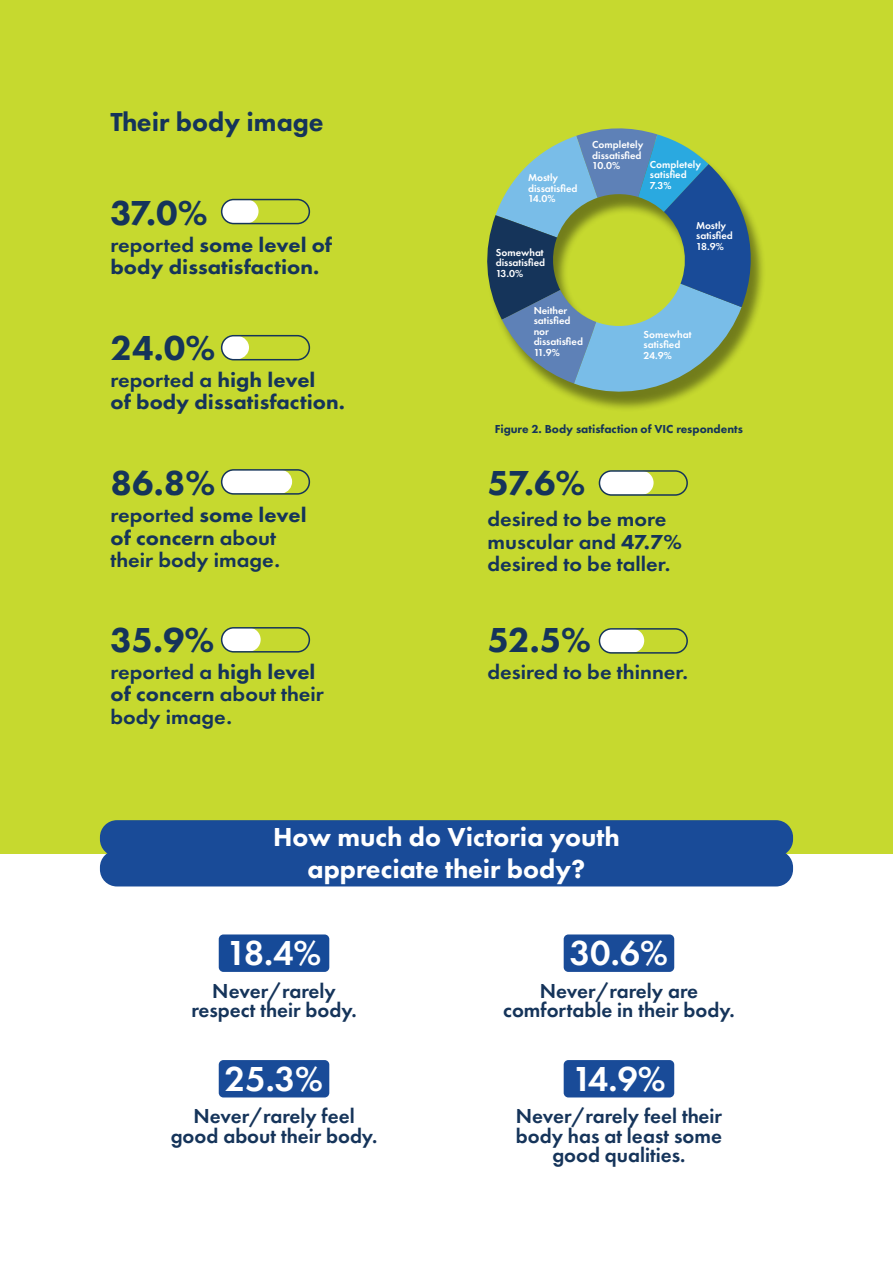
<style>
.page{position:relative;width:893px;height:1263px;background:#fff}
.page>*{position:absolute;margin:0;border:0;box-sizing:border-box;transform-origin:0 0}
.t1{font:800 36px "Futura PT";letter-spacing:-.025em;color:#15345a}
.t2{font:600 36px "Futura PT";letter-spacing:-.045em;color:#fff}
.t3{font:800 27px/31.5px "Futura PT";color:#fff;text-align:center}
.t4{font:800 27px "Futura PT";color:#15345a}
.t5{font:600 21px/22.5px "Futura PT";color:#15345a;scale:1.06 1}
.t6{font:600 21px/19.5px "Futura PT";color:#15345a;text-align:center}
.t7{font:800 21px/22.5px "Futura PT";color:#15345a;scale:1.06 1}
.t8{font:800 12px "Futura PT";color:#15345a}
.t9{font:600 10.5px/10.5px "Futura PT";color:#fff}
.s1{font-weight:600}
.s2{font-weight:800}
</style>
<div class="page">
<div style="left:0;top:0;width:893px;height:853px;background:#c6d92f"></div>
<svg style="left:487px;top:128px;width:274px;height:280px"></svg>
<svg style="left:220px;top:335px;width:29px;height:25px"></svg>
<div style="left:221px;top:335px;width:89px;height:25px;border:2px solid #15345a;border-radius:12px"></div>
<div style="left:221px;top:199px;width:38px;height:24px;background:#fff;border-radius:12px"></div>
<div style="left:221px;top:199px;width:89px;height:25px;border:2px solid #15345a;border-radius:12px"></div>
<svg style="left:223px;top:469px;width:69px;height:23px"></svg>
<div style="left:221px;top:469px;width:89px;height:26px;border:2px solid #15345a;border-radius:12px"></div>
<div style="left:221px;top:628px;width:40px;height:24px;background:#fff;border-radius:12px"></div>
<div style="left:221px;top:627px;width:89px;height:25px;border:2px solid #15345a;border-radius:12px"></div>
<div style="left:599px;top:629px;width:45px;height:24px;background:#fff;border-radius:12px"></div>
<div style="left:599px;top:628px;width:89px;height:26px;border:2px solid #15345a;border-radius:12px"></div>
<div style="left:599px;top:471px;width:55px;height:24px;background:#fff;border-radius:12px"></div>
<div style="left:599px;top:470px;width:89px;height:26px;border:2px solid #15345a;border-radius:12px"></div>
<div style="left:100px;top:820px;width:693px;height:36px;background:#194b98;border-radius:17px"></div>
<div style="left:100px;top:850px;width:693px;height:36px;background:#194b98;border-radius:17px"></div>
<div style="left:219px;top:934px;width:110px;height:38px;background:#164a98;border-radius:5px"></div>
<div style="left:564px;top:934px;width:110px;height:38px;background:#194b98;border-radius:5px"></div>
<div style="left:219px;top:1060px;width:110px;height:37px;background:#194b98;border-radius:5px"></div>
<div style="left:564px;top:1060px;width:110px;height:37px;background:#194b98;border-radius:5px"></div>
<h2 class="t4" style="left:111px;top:105px;width:215px">Their body image</h2>
<h1 class="t1" style="left:111px;top:191px;width:99px">37.0%</h1>
<h3 class="t7" style="left:111px;top:233px;width:211px"><span class="s1">reported</span> some level of body dissatisfaction.</h3>
<h1 class="t1" style="left:111px;top:326px;width:106px">24.0%</h1>
<h3 class="t7" style="left:111px;top:368px;width:223px"><span class="s1">reported a</span> high level<br>of body dissatisfaction.</h3>
<h1 class="t1" style="left:111px;top:461px;width:106px">86.8%</h1>
<h3 class="t5" style="left:111px;top:503px;width:186px">reported <span class="s2">some level of concern</span> about their body image.</h3>
<h1 class="t1" style="left:111px;top:618px;width:105px">35.9%</h1>
<h3 class="t5" style="left:111px;top:660px;width:203px">reported a <span class="s2">high level of concern</span> about their body image.</h3>
<p class="t9" style="left:528px;top:172px;width:51px">Mostly dissatisfied<br>14.0%</p>
<p class="t9" style="left:496px;top:247px;width:51px">Somewhat dissatisfied<br>13.0%</p>
<p class="t9" style="left:592px;top:140px;width:53px">Completely dissatisfied<br>10.0%</p>
<p class="t9" style="left:650px;top:159px;width:53px">Completely satisfied<br>7.3%</p>
<p class="t9" style="left:696px;top:220px;width:38px">Mostly satisfied<br>18.9%</p>
<p class="t9" style="left:534px;top:305px;width:51px">Neither satisfied nor dissatisfied<br>11.9%</p>
<p class="t9" style="left:644px;top:329px;width:49px">Somewhat satisfied<br>24.9%</p>
<p class="t8" style="left:495px;top:422px;width:250px">Figure 2. Body satisfaction of VIC respondents</p>
<h1 class="t1" style="left:488px;top:461px;width:99px">57.6%</h1>
<h3 class="t5" style="left:488px;top:508px;width:185px">desired to be more muscular and <span class="s2">47.7% </span>desired to be taller.</h3>
<h1 class="t1" style="left:488px;top:618px;width:105px">52.5%</h1>
<h3 class="t5" style="left:488px;top:660px;width:191px">desired to be thinner.</h3>
<h2 class="t3" style="left:273px;top:821px;width:348px">How much do Victoria youth appreciate their body?</h2>
<h1 class="t2" style="left:227px;top:931px;width:96px">18.4%</h1>
<h3 class="t6" style="left:191px;top:981px;width:167px">Never/rarely respect their body.</h3>
<h1 class="t2" style="left:225px;top:1056px;width:100px">25.3%</h1>
<h3 class="t6" style="left:171px;top:1106px;width:208px">Never/rarely feel good about their body.</h3>
<h1 class="t2" style="left:570px;top:931px;width:100px">30.6%</h1>
<h3 class="t6" style="left:503px;top:981px;width:233px">Never/rarely are comfortable in their body.</h3>
<h1 class="t2" style="left:572px;top:1056px;width:95px">14.9%</h1>
<h3 class="t6" style="left:516px;top:1106px;width:208px">Never/rarely feel their body has at least some good qualities.</h3>
</div>
